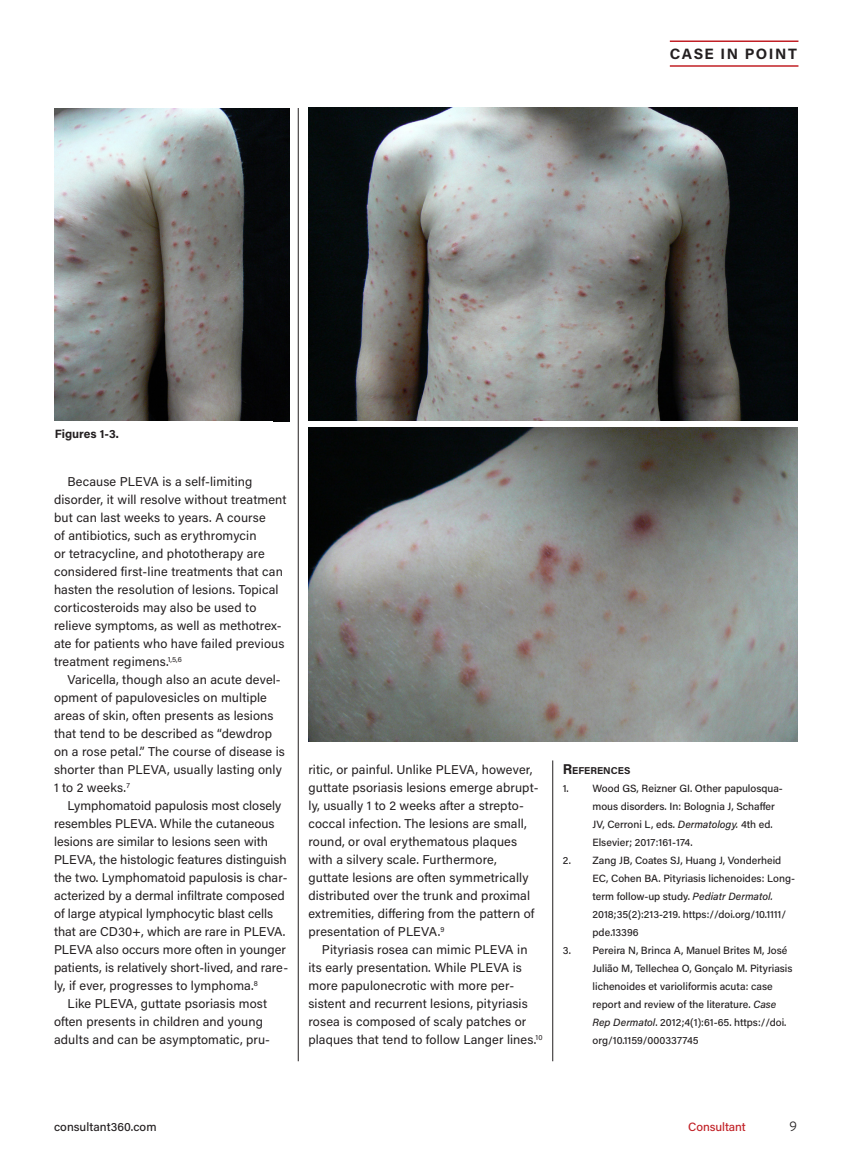
<style>
.page{position:relative;width:851px;height:1161px;background:#fff}
.page>*{position:absolute;margin:0;border:0;box-sizing:border-box;transform-origin:0 0}
.t1{font:700 15px "Acumin Pro";letter-spacing:.1em;color:#231f20}
.t2{font:15px "Freight Sans Pro";color:#231f20}
.WO18_BODY{font:12.75px/18px "Acumin Pro";letter-spacing:.01em;color:#231f20}
.t3{font:500 12px "Acumin Pro";letter-spacing:.005em;color:#231f20}
.WO18_Caption{font:700 12px "Acumin Pro";color:#231f20}
.t4{font:500 12px "Acumin Pro";letter-spacing:-.005em;color:#c12026}
.WO18_Refs{font:500 10.5px/18px "Acumin Pro";color:#231f20}
.WO18_Refs_Header{font:700 10.05px "Acumin Pro";color:#231f20}
.s1{font-size:14.25px}
.s2{font-style:italic}
</style>
<div class="page">
<hr style="left:669px;top:40px;width:129px;height:2px;background:#c12026">
<hr style="left:669px;top:65px;width:129px;height:2px;background:#c12026">
<hr style="left:298px;top:108px;width:1px;height:953px;background:#231f20">
<hr style="left:552px;top:760px;width:1px;height:301px;background:#231f20">
<img style="left:54px;top:108px;width:235px;height:313px">
<img style="left:308px;top:108px;width:489px;height:313px">
<img style="left:308px;top:428px;width:489px;height:313px">
<p class="t1" style="left:669px;top:43px;width:129px">CASE IN POINT</p>
<p class="WO18_Caption" style="left:55px;top:426px;width:66px">Figures 1-3.</p>
<p class="WO18_BODY" style="left:54px;top:472px;width:234px;text-indent:14px">Because PLEVA is a self-limiting disorder, it will resolve without treatment but can last weeks to years. A course<br>of antibiotics, such as erythromycin<br>or tetracycline, and phototherapy are considered first-line treatments that can hasten the resolution of lesions. Topical corticosteroids may also be used to relieve symptoms, as well as methotrex&shy;ate for patients who have failed previous treatment regimens.<sup>1,5,6</sup></p>
<p class="WO18_BODY" style="left:54px;top:670px;width:232px;text-indent:14px">Varicella, though also an acute devel&shy;opment of papulovesicles on multiple areas of skin, often presents as lesions that tend to be described as “dewdrop on a rose petal.” The course of disease is shorter than PLEVA, usually lasting only 1 to 2 weeks.<sup>7</sup></p>
<p class="WO18_BODY" style="left:54px;top:796px;width:235px;text-indent:14px">Lymphomatoid papulosis most closely resembles PLEVA. While the cutaneous lesions are similar to lesions seen with PLEVA, the histologic features distinguish the two. Lymphomatoid papulosis is char&shy;acterized by a dermal infiltrate composed of large atypical lymphocytic blast cells that are CD30+, which are rare in PLEVA.<br>PLEVA also occurs more often in younger patients, is relatively short-lived, and rare&shy;ly, if ever, progresses to lymphoma.<sup>8</sup></p>
<p class="WO18_BODY" style="left:54px;top:994px;width:217px;text-indent:14px">Like PLEVA, guttate psoriasis most often presents in children and young adults and can be asymptomatic, pru-</p>
<p class="WO18_BODY" style="left:308px;top:760px;width:232px">ritic, or painful. Unlike PLEVA, however, guttate psoriasis lesions emerge abrupt&shy;ly, usually 1 to 2 weeks after a strepto&shy;coccal infection. The lesions are small, round, or oval erythematous plaques with a silvery scale. Furthermore, guttate lesions are often symmetrically distributed over the trunk and proximal extremities, differing from the pattern of presentation of PLEVA.<sup>9</sup></p>
<p class="WO18_BODY" style="left:308px;top:940px;width:236px;text-indent:14px">Pityriasis rosea can mimic PLEVA in its early presentation. While PLEVA is more papulonecrotic with more per&shy;sistent and recurrent lesions, pityriasis rosea is composed of scaly patches or plaques that tend to follow Langer lines.<sup>10</sup></p>
<p class="WO18_Refs_Header" style="left:562px;top:763px;width:17px"><span class="s1">R</span>EFERENCES</p>
<p class="WO18_Refs" style="left:592px;top:779px;width:192px;text-indent:-30px">1. Wood GS, Reizner GI. Other papulosqua&shy;mous disorders. In: Bolognia J, Schaffer JV, Cerroni L, eds. <span class="s2">Dermatology.</span> 4th ed.<br>Elsevier; 2017:161-174.</p>
<p class="WO18_Refs" style="left:592px;top:851px;width:204px;text-indent:-30px">2. Zang JB, Coates SJ, Huang J, Vonderheid EC, Cohen BA. Pityriasis lichenoides: Long&shy;term follow-up study. <span class="s2">Pediatr Dermatol.<br></span>2018;35(2):213-219. https://doi.org/10.1111/ pde.13396</p>
<p class="WO18_Refs" style="left:592px;top:941px;width:201px;text-indent:-30px">3. Pereira N, Brinca A, Manuel Brites M, José Julião M, Tellechea O, Gonçalo M. Pityriasis lichenoides et varioliformis acuta: case report and review of the literature. <span class="s2">Case Rep Dermatol</span>. 2012;4(1):61-65. https://doi. org/10.1159/000337745</p>
<p class="t3" style="left:54px;top:1119px;width:104px">consultant360.com</p>
<p class="t4" style="left:688px;top:1119px;width:59px">Consultant</p>
<p class="t2" style="left:789px;top:1116px;width:9px">9</p>
</div>
